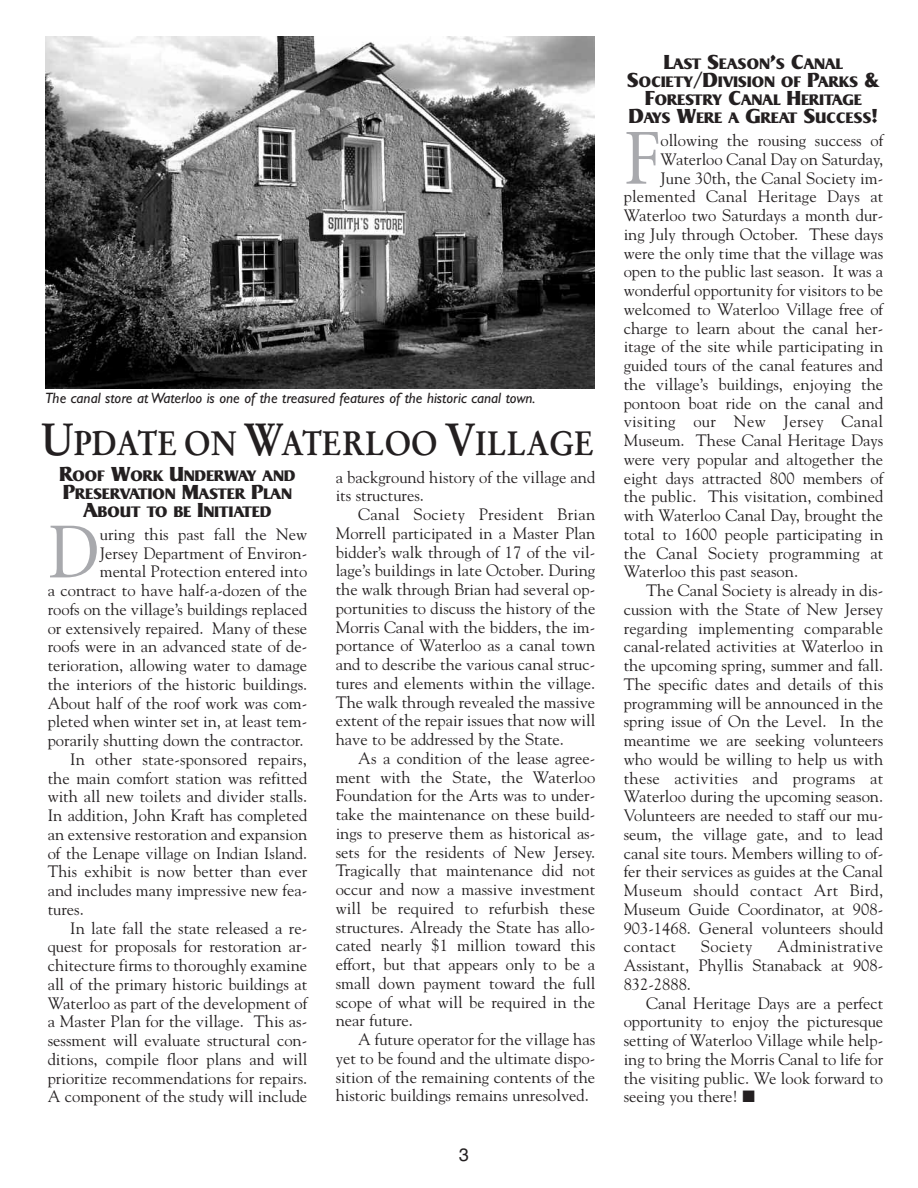
<style>
.page{position:relative;width:918px;height:1188px;background:#fff}
.page>*{position:absolute;margin:0;border:0;box-sizing:border-box;transform-origin:0 0}
.t1{font:79.5px "Minion";color:#a8a9ad;scale:.9 1}
.t2{font:700 33.75px "Stempel Garamond";color:#231f20;scale:.88 1}
.t3{font:18px "Helvetica";color:#231f20}
.t4{font:16.5px/18.8px "Goudy";color:#231f20;text-align:justify}
.t5{font:16.5px "Goudy";letter-spacing:.02em;color:#231f20}
.t6{font:italic 15px "Gill Sans";color:#231f20}
.t7{font:14.7px/18px "Sanchion";letter-spacing:.02em;color:#231f20;text-align:center;scale:.95 1}
.s1{font-size:45px}
.s2{font-size:19.5px}
</style>
<div class="page">
<img style="left:45px;top:37px;width:549px;height:351px">
<p class="t6" style="left:45px;top:392px;width:492px">The canal store at Waterloo is one of the treasured features of the historic canal town.</p>
<h2 class="t2" style="left:41px;top:428px;width:630px"><span class="s1">U</span>PDATE ON <span class="s1">W</span>ATERLOO <span class="s1">V</span>ILLAGE</h2>
<p class="t7" style="left:59px;top:467px;width:250px"><span class="s2">R</span>OOF <span class="s2">W</span>ORK <span class="s2">U</span>NDERWAY AND<br><span class="s2">P</span>RESERVATION <span class="s2">M</span>ASTER <span class="s2">P</span>LAN<br><span class="s2">A</span>BOUT TO BE <span class="s2">I</span>NITIATED</p>
<h1 class="t1" style="left:48px;top:521px;width:59px">D</h1>
<p class="t4" style="left:100px;top:525px;width:209px">uring this past fall the New</p>
<p class="t4" style="left:100px;top:544px;width:209px">Jersey Department of Environ-</p>
<p class="t4" style="left:100px;top:562px;width:209px">mental Protection entered into</p>
<p class="t4" style="left:48px;top:581px;width:261px">a contract to have half-a-dozen of the</p>
<p class="t4" style="left:48px;top:600px;width:261px">roofs on the village’s buildings replaced</p>
<p class="t4" style="left:48px;top:619px;width:261px">or extensively repaired. Many of these</p>
<p class="t4" style="left:48px;top:637px;width:261px">roofs were in an advanced state of de-</p>
<p class="t4" style="left:48px;top:656px;width:261px">terioration, allowing water to damage</p>
<p class="t4" style="left:48px;top:675px;width:261px">the interiors of the historic buildings.</p>
<p class="t4" style="left:48px;top:694px;width:261px">About half of the roof work was com-</p>
<p class="t4" style="left:48px;top:712px;width:261px">pleted when winter set in, at least tem-</p>
<p class="t4" style="left:48px;top:731px;width:257px">porarily shutting down the contractor.</p>
<p class="t4" style="left:70px;top:750px;width:238px">In other state-sponsored repairs,</p>
<p class="t4" style="left:48px;top:769px;width:261px">the main comfort station was refitted</p>
<p class="t4" style="left:48px;top:787px;width:261px">with all new toilets and divider stalls.</p>
<p class="t4" style="left:48px;top:806px;width:261px">In addition, John Kraft has completed</p>
<p class="t4" style="left:48px;top:825px;width:261px">an extensive restoration and expansion</p>
<p class="t4" style="left:48px;top:844px;width:261px">of the Lenape village on Indian Island.</p>
<p class="t4" style="left:48px;top:862px;width:261px">This exhibit is now better than ever</p>
<p class="t4" style="left:48px;top:881px;width:261px">and includes many impressive new fea-</p>
<p class="t4" style="left:48px;top:900px;width:38px">tures.</p>
<p class="t4" style="left:70px;top:919px;width:239px">In late fall the state released a re-</p>
<p class="t4" style="left:48px;top:937px;width:261px">quest for proposals for restoration ar-</p>
<p class="t4" style="left:48px;top:956px;width:261px">chitecture firms to thoroughly examine</p>
<p class="t4" style="left:48px;top:975px;width:261px">all of the primary historic buildings at</p>
<p class="t4" style="left:48px;top:994px;width:261px">Waterloo as part of the development of</p>
<p class="t4" style="left:48px;top:1012px;width:261px">a Master Plan for the village. This as-</p>
<p class="t4" style="left:48px;top:1031px;width:261px">sessment will evaluate structural con-</p>
<p class="t4" style="left:48px;top:1050px;width:261px">ditions, compile floor plans and will</p>
<p class="t4" style="left:48px;top:1069px;width:261px">prioritize recommendations for repairs.</p>
<p class="t4" style="left:48px;top:1087px;width:261px">A component of the study will include</p>
<p class="t4" style="left:336px;top:467px;width:261px">a background history of the village and its structures.</p>
<p class="t4" style="left:336px;top:505px;width:261px;text-indent:23px">Canal Society President Brian Morrell participated in a Master Plan bidder’s walk through of 17 of the vil&shy;lage’s buildings in late October. During the walk through Brian had several op&shy;portunities to discuss the history of the Morris Canal with the bidders, the im&shy;portance of Waterloo as a canal town and to describe the various canal struc&shy;tures and elements within the village.<br>The walk through revealed the massive extent of the repair issues that now will have to be addressed by the State.</p>
<p class="t4" style="left:336px;top:749px;width:261px;text-indent:23px">As a condition of the lease agree&shy;ment with the State, the Waterloo Foundation for the Arts was to under&shy;take the maintenance on these build&shy;ings to preserve them as historical as&shy;sets for the residents of New Jersey.<br>Tragically that maintenance did not occur and now a massive investment will be required to refurbish these structures. Already the State has allo&shy;cated nearly $1 million toward this effort, but that appears only to be a small down payment toward the full scope of what will be required in the near future.</p>
<p class="t4" style="left:336px;top:1030px;width:261px;text-indent:23px">A future operator for the village has yet to be found and the ultimate dispo&shy;sition of the remaining contents of the historic buildings remains unresolved.</p>
<p class="t3" style="left:459px;top:1148px;width:12px">3</p>
<p class="t7" style="left:627px;top:55px;width:267px"><span class="s2">L</span>AST <span class="s2">S</span>EASON<span class="s2">’</span>S <span class="s2">C</span>ANAL<br><span class="s2">S</span>OCIETY<span class="s2">/D</span>IVISION OF <span class="s2">P</span>ARKS <span class="s2">&amp;<br>F</span>ORESTRY <span class="s2">C</span>ANAL <span class="s2">H</span>ERITAGE<br><span class="s2">D</span>AYS <span class="s2">W</span>ERE A <span class="s2">G</span>REAT <span class="s2">S</span>UCCESS<span class="s2">!</span></p>
<h1 class="t1" style="left:624px;top:127px;width:42px">F</h1>
<p class="t4" style="left:660px;top:131px;width:224px">ollowing the rousing success of</p>
<p class="t4" style="left:660px;top:150px;width:224px">Waterloo Canal Day on Saturday,</p>
<p class="t4" style="left:660px;top:169px;width:224px">June 30th, the Canal Society im-</p>
<p class="t4" style="left:624px;top:187px;width:261px">plemented Canal Heritage Days at</p>
<p class="t4" style="left:624px;top:206px;width:261px">Waterloo two Saturdays a month dur-</p>
<p class="t4" style="left:624px;top:225px;width:261px">ing July through October. These days</p>
<p class="t4" style="left:624px;top:244px;width:261px">were the only time that the village was</p>
<p class="t4" style="left:624px;top:262px;width:261px">open to the public last season. It was a</p>
<p class="t4" style="left:624px;top:281px;width:261px">wonderful opportunity for visitors to be</p>
<p class="t4" style="left:624px;top:300px;width:261px">welcomed to Waterloo Village free of</p>
<p class="t4" style="left:624px;top:319px;width:261px">charge to learn about the canal her-</p>
<p class="t4" style="left:624px;top:337px;width:261px">itage of the site while participating in</p>
<p class="t4" style="left:624px;top:356px;width:261px">guided tours of the canal features and</p>
<p class="t4" style="left:624px;top:375px;width:261px">the village’s buildings, enjoying the</p>
<p class="t4" style="left:624px;top:394px;width:261px">pontoon boat ride on the canal and</p>
<p class="t5" style="left:624px;top:412px;width:261px">visiting our New Jersey Canal</p>
<p class="t4" style="left:624px;top:431px;width:261px">Museum. These Canal Heritage Days</p>
<p class="t4" style="left:624px;top:450px;width:261px">were very popular and altogether the</p>
<p class="t4" style="left:624px;top:469px;width:261px">eight days attracted 800 members of</p>
<p class="t4" style="left:624px;top:487px;width:261px">the public. This visitation, combined</p>
<p class="t4" style="left:624px;top:506px;width:261px">with Waterloo Canal Day, brought the</p>
<p class="t4" style="left:624px;top:525px;width:261px">total to 1600 people participating in</p>
<p class="t4" style="left:624px;top:544px;width:261px">the Canal Society programming at</p>
<p class="t4" style="left:624px;top:562px;width:176px">Waterloo this past season.</p>
<p class="t4" style="left:646px;top:581px;width:239px">The Canal Society is already in dis-</p>
<p class="t4" style="left:624px;top:600px;width:261px">cussion with the State of New Jersey</p>
<p class="t4" style="left:624px;top:619px;width:261px">regarding implementing comparable</p>
<p class="t4" style="left:624px;top:637px;width:261px">canal-related activities at Waterloo in</p>
<p class="t4" style="left:624px;top:656px;width:261px">the upcoming spring, summer and fall.</p>
<p class="t4" style="left:624px;top:675px;width:261px">The specific dates and details of this</p>
<p class="t4" style="left:624px;top:694px;width:261px">programming will be announced in the</p>
<p class="t4" style="left:624px;top:712px;width:261px">spring issue of On the Level. In the</p>
<p class="t4" style="left:624px;top:731px;width:261px">meantime we are seeking volunteers</p>
<p class="t4" style="left:624px;top:750px;width:261px">who would be willing to help us with</p>
<p class="t5" style="left:624px;top:768px;width:261px">these activities and programs at</p>
<p class="t4" style="left:624px;top:787px;width:261px">Waterloo during the upcoming season.</p>
<p class="t4" style="left:624px;top:806px;width:261px">Volunteers are needed to staff our mu-</p>
<p class="t4" style="left:624px;top:825px;width:261px">seum, the village gate, and to lead</p>
<p class="t4" style="left:624px;top:844px;width:261px">canal site tours. Members willing to of-</p>
<p class="t4" style="left:624px;top:862px;width:261px">fer their services as guides at the Canal</p>
<p class="t5" style="left:624px;top:881px;width:261px">Museum should contact Art Bird,</p>
<p class="t4" style="left:624px;top:900px;width:261px">Museum Guide Coordinator, at 908-</p>
<p class="t4" style="left:624px;top:919px;width:261px">903-1468. General volunteers should</p>
<p class="t5" style="left:624px;top:937px;width:54px">contact</p>
<p class="t5" style="left:701px;top:937px;width:53px">Society</p>
<p class="t4" style="left:624px;top:937px;width:261px;text-indent:154px">Administrative Assistant, Phyllis Stanaback at 908- 832-2888.</p>
<p class="t4" style="left:624px;top:994px;width:261px;text-indent:23px">Canal Heritage Days are a perfect opportunity to enjoy the picturesque setting of Waterloo Village while help&shy;ing to bring the Morris Canal to life for the visiting public. We look forward to seeing you there! ■</p>
</div>
